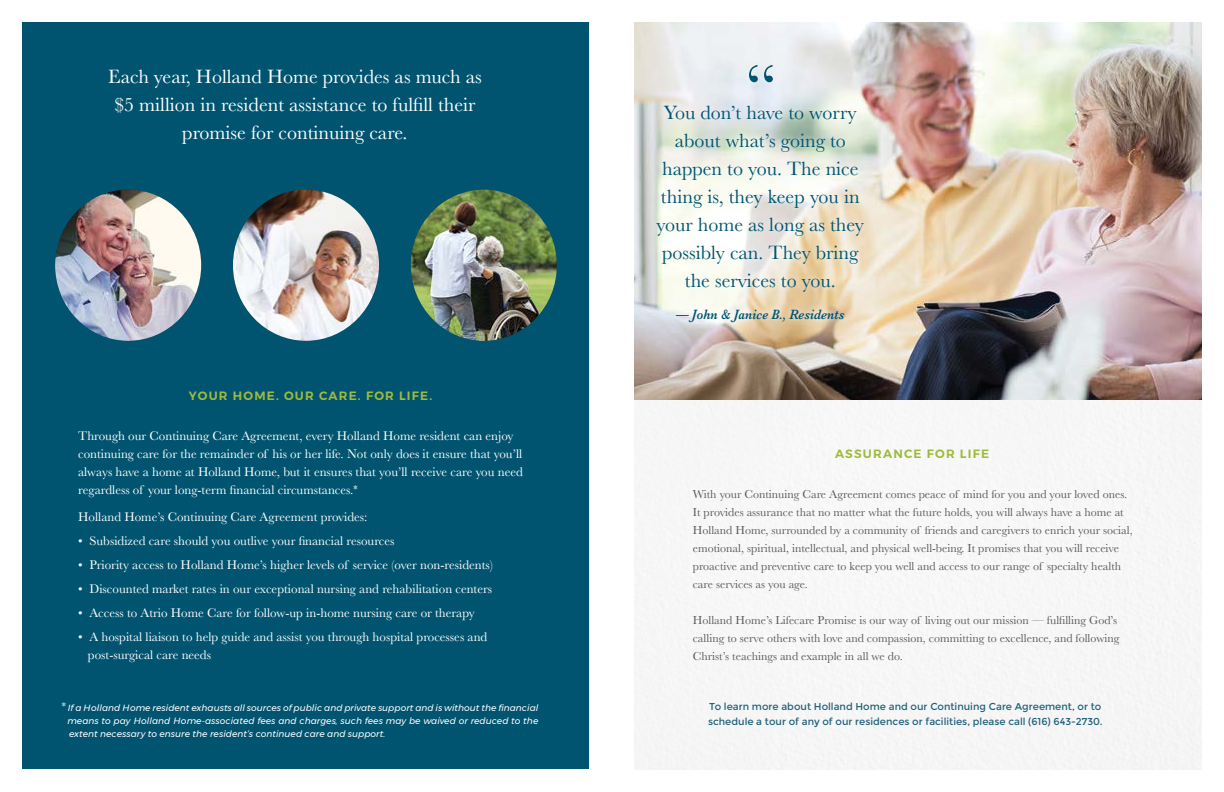
<style>
.page{position:relative;width:1224px;height:792px;background:#fff}
.page>*{position:absolute;margin:0;border:0;box-sizing:border-box;transform-origin:0 0}
.t1{font:68.1px "Baskerville";color:#005470}
.t2{font:20px/28px "Baskerville";color:#005470;text-align:center}
.t3{font:20px/28px "Baskerville";color:#fff;text-align:center}
.t4{font:italic 600 14px "Baskerville";color:#005470;scale:.9 1}
.t5{font:13px/18px "Baskerville";color:#fff}
.t6{font:12px/18px "Baskerville";color:#58595b}
.t7{font:600 12px "Montserrat";letter-spacing:.1em;color:#9ebb3b}
.t8{font:10px/15px "Montserrat";color:#1f627a}
.t9{font:italic 9px/13px "Montserrat";letter-spacing:.005em;color:#fff;text-align:justify}
</style>
<div class="page">
<div style="left:22px;top:22px;width:568px;height:748px;background:#005470"></div>
<img style="left:634px;top:22px;width:568px;height:378px">
<img style="left:411px;top:190px;width:146px;height:151px">
<img style="left:233px;top:190px;width:146px;height:151px">
<img style="left:55px;top:190px;width:146px;height:151px">
<div style="left:651px;top:60px;width:219px;height:269px;background:#fff;opacity:.75"></div>
<h2 class="t3" style="left:108px;top:63px;width:375px">Each year, Holland Home provides as much as $5 million in resident assistance to fulfill their promise for continuing care.</h2>
<p class="t7" style="left:189px;top:386px;width:245px">YOUR HOME. OUR CARE. FOR LIFE.</p>
<p class="t5" style="left:78px;top:427px;width:446px">Through our Continuing Care Agreement, every Holland Home resident can enjoy continuing care for the remainder of his or her life. Not only does it ensure that you’ll always have a home at Holland Home, but it ensures that you’ll receive care you need regardless of your long-term financial circumstances.<sup>*</sup></p>
<p class="t5" style="left:78px;top:508px;width:291px">Holland Home’s Continuing Care Agreement provides:</p>
<p class="t5" style="left:78px;top:532px;width:318px">• Subsidized care should you outlive your financial resources</p>
<p class="t5" style="left:78px;top:556px;width:416px">• Priority access to Holland Home’s higher levels of service (over non-residents)</p>
<p class="t5" style="left:78px;top:580px;width:416px">• Discounted market rates in our exceptional nursing and rehabilitation centers</p>
<p class="t5" style="left:78px;top:604px;width:398px">• Access to Atrio Home Care for follow-up in-home nursing care or therapy</p>
<p class="t5" style="left:88px;top:628px;width:401px;text-indent:-10px">• A hospital liaison to help guide and assist you through hospital processes and post-surgical care needs</p>
<p class="t9" style="left:67px;top:701px;width:473px;text-indent:-6px"><sup>*</sup> If a Holland Home resident exhausts all sources of public and private support and is without the financial means to pay Holland Home-associated fees and charges, such fees may be waived or reduced to the extent necessary to ensure the resident’s continued care and support.</p>
<h1 class="t1" style="left:745px;top:45px;width:33px">“</h1>
<h2 class="t2" style="left:664px;top:99px;width:194px">You don’t have to worry</h2>
<h2 class="t2" style="left:657px;top:127px;width:209px">about what’s going to happen to you. The nice thing is, they keep you in your home as long as they possibly can. They bring the services to you.</h2>
<p class="t4" style="left:676px;top:305px;width:189px">— John &amp; Janice B., Residents</p>
<p class="t7" style="left:835px;top:444px;width:156px">ASSURANCE FOR LIFE</p>
<p class="t6" style="left:693px;top:485px;width:441px">With your Continuing Care Agreement comes peace of mind for you and your loved ones.<br>It provides assurance that no matter what the future holds, you will always have a home at Holland Home, surrounded by a community of friends and caregivers to enrich your social, emotional, spiritual, intellectual, and physical well-being. It promises that you will receive proactive and preventive care to keep you well and access to our range of specialty health care services as you age.</p>
<p class="t6" style="left:693px;top:611px;width:428px">Holland Home’s Lifecare Promise is our way of living out our mission — fulfilling God’s calling to serve others with love and compassion, committing to excellence, and following<br>Christ’s teachings and example in all we do.</p>
<p class="t8" style="left:708px;top:699px;width:396px">To learn more about Holland Home and our Continuing Care Agreement, or to schedule a tour of any of our residences or facilities, please call (616) 643-2730.</p>
</div>
